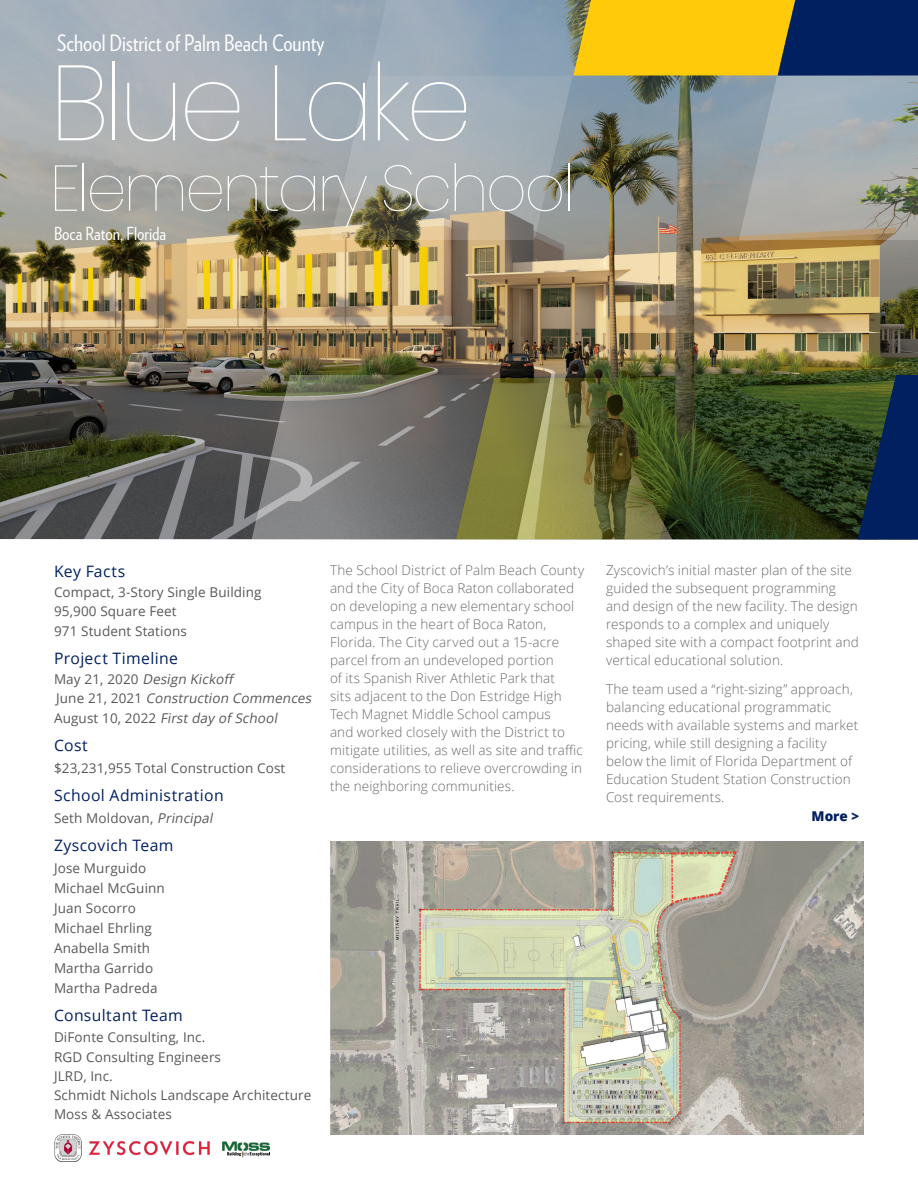
<style>
.page{position:relative;width:918px;height:1188px;background:#fff}
.page>*{position:absolute;margin:0;border:0;box-sizing:border-box;transform-origin:0 0}
.t1{font:100 106.5px "Poppins";letter-spacing:-.05em;color:#fff}
.t2{font:100 64.5px "Poppins";letter-spacing:-.05em;color:#fff}
.t3{font:22.5px "Verlag Condensed";color:#fff}
.t4{font:18px "Verlag Condensed";color:#fff}
.Primary_Body{font:15.75px "Open Sans";letter-spacing:.025em;color:#012060}
.Main_Body{font:300 13.5px/18px "Open Sans";letter-spacing:.01em;color:#69696c}
.t5{font:13.5px "Open Sans";letter-spacing:.01em;color:#57585a}
.t6{font:italic 13.5px "Open Sans";color:#57585a}
.t7{font:800 13.5px "Open Sans";color:#012060}
.s1{font-style:normal}
.s2{font-style:italic}
</style>
<div class="page">
<img style="left:0;top:0;width:202px;height:539px">
<img style="left:223px;top:1142px;width:47px;height:16px">
<img style="left:202px;top:0;width:716px;height:539px">
<img style="left:89px;top:1141px;width:121px;height:15px">
<img style="left:54px;top:1134px;width:27px;height:28px">
<img style="left:330px;top:842px;width:534px;height:292px">
<p class="t3" style="left:57px;top:27px;width:269px">School District of Palm Beach County</p>
<p class="t1" style="left:50px;top:41px;width:424px">Blue Lake</p>
<p class="t2" style="left:50px;top:151px;width:527px">Elementary School</p>
<p class="t4" style="left:54px;top:221px;width:114px">Boca Raton, Florida</p>
<p class="Primary_Body" style="left:54px;top:560px;width:73px">Key Facts</p>
<p class="t5" style="left:54px;top:582px;width:209px">Compact, 3-Story Single Building</p>
<p class="t5" style="left:54px;top:602px;width:124px">95,900 Square Feet</p>
<p class="t5" style="left:54px;top:622px;width:134px">971 Student Stations</p>
<p class="Primary_Body" style="left:54px;top:648px;width:126px">Project Timeline</p>
<p class="t6" style="left:54px;top:669px;width:184px"><span class="s1">M a y 2 1 , 2 0 2 0</span> Design Kickoff</p>
<p class="t6" style="left:56px;top:689px;width:260px"><span class="s1">J u n e 2 1 , 2 0 2 1</span> Construction Commences</p>
<p class="t6" style="left:54px;top:709px;width:228px"><span class="s1">A u g u st 1 0 , 2 0 2 2</span> Firstday of School</p>
<p class="Primary_Body" style="left:54px;top:735px;width:35px">Cost</p>
<p class="t5" style="left:54px;top:759px;width:233px">$23,231,955 Total Construction Cost</p>
<p class="Primary_Body" style="left:54px;top:785px;width:171px">School Administration</p>
<p class="t5" style="left:54px;top:809px;width:163px">Seth Moldovan, <span class="s2">Principal</span></p>
<p class="Primary_Body" style="left:54px;top:835px;width:121px">Zyscovich Team</p>
<p class="t5" style="left:54px;top:859px;width:94px">Jose Murguido</p>
<p class="t5" style="left:54px;top:879px;width:112px">Michael McGuinn</p>
<p class="t5" style="left:54px;top:899px;width:83px">Juan Socorro</p>
<p class="t5" style="left:54px;top:919px;width:100px">Michael Ehrling</p>
<p class="t5" style="left:54px;top:939px;width:98px">Anabella Smith</p>
<p class="t5" style="left:54px;top:959px;width:101px">Martha Garrido</p>
<p class="t5" style="left:54px;top:979px;width:105px">Martha Padreda</p>
<p class="Primary_Body" style="left:54px;top:1005px;width:130px">Consultant Team</p>
<p class="t5" style="left:54px;top:1028px;width:153px">DiFonte Consulting, Inc.</p>
<p class="t5" style="left:54px;top:1047px;width:169px">RGD Consulting Engineers</p>
<p class="t5" style="left:54px;top:1067px;width:60px">JLRD, Inc.</p>
<p class="t5" style="left:54px;top:1086px;width:259px">Schmidt Nichols Landscape Architecture</p>
<p class="t5" style="left:54px;top:1105px;width:119px">Moss &amp; Associates</p>
<p class="Main_Body" style="left:330px;top:561px;width:256px">The School District of Palm Beach County and the City of Boca Raton collaborated on developing a new elementary school campus in the heart of Boca Raton, Florida. The City carved out a 15-acre parcel from an undeveloped portion<br>of its Spanish River Athletic Park that<br>sits adjacent to the Don Estridge High Tech Magnet Middle School campus<br>and worked closely with the District to mitigate utilities, as well as site and traffic considerations to relieve overcrowding in the neighboring communities.</p>
<p class="Main_Body" style="left:606px;top:561px;width:255px">Zyscovich’s initial master plan of the site guided the subsequent programming and design of the new facility. The design responds to a complex and uniquely shaped site with a compact footprint and vertical educational solution.</p>
<p class="Main_Body" style="left:606px;top:680px;width:254px">The team used a “right-sizing” approach, balancing educational programmatic needs with available systems and market pricing, while still designing a facility below the limit of Florida Department of Education Student Station Construction Cost requirements.</p>
<p class="t7" style="left:812px;top:806px;width:49px">More &gt;</p>
</div>
